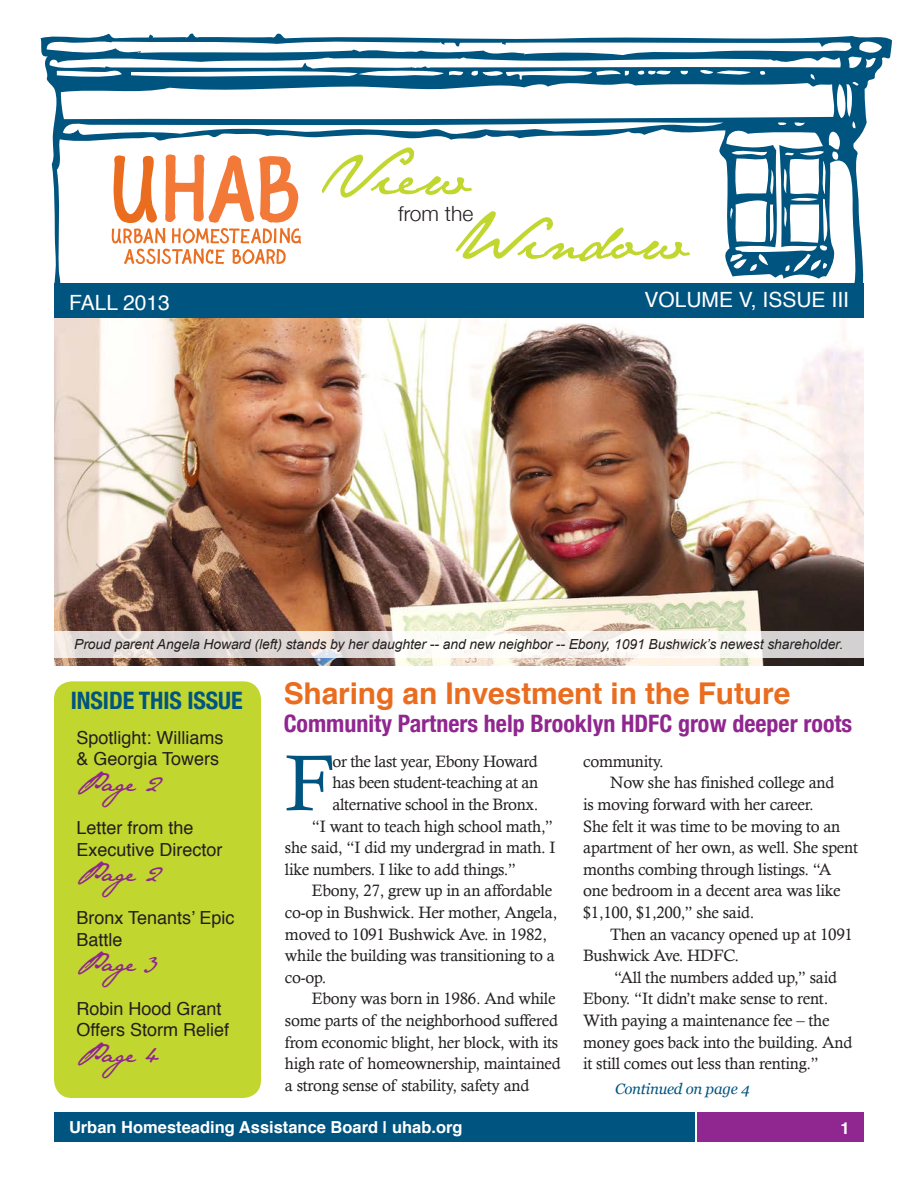
<style>
.page{position:relative;width:918px;height:1188px;background:#fff}
.page>*{position:absolute;margin:0;border:0;box-sizing:border-box;transform-origin:0 0}
.Article_Text_Main_1s{font:79.35px "Calisto";color:#005480}
.t1{font:54px "Jane Austen";color:#c1d72f}
.t2{font:700 30px "Helvetica";letter-spacing:-.005em;color:#ea6d1f}
.t3{font:700 condensed 24px "Helvetica Neue";color:#90268f}
.t4{font:24px "Jane Austen";color:#90268f}
.t5{font:700 condensed 24px "Helvetica Neue";letter-spacing:-.005em;color:#005480}
.t6{font:21px "Helvetica";color:#fff}
.t7{font:300 21px "Helvetica Neue";color:#231f20}
.t8{font:18px/21.6px "Helvetica";color:#231f20}
.Article_Text_Main{font:16.5px/21.6px "Calisto";letter-spacing:-.015em;color:#231f20}
.Article_Text_Main_1s-2{font:16.5px/21.6px "Calisto";letter-spacing:-.025em;color:#231f20;text-align:justify}
.t9{font:700 16.5px "Helvetica";color:#fff}
.Cont{font:italic 15px "Georgia";letter-spacing:-.015em;color:#005480}
.t10{font:italic 13.8px "Arial";letter-spacing:-.005em;color:#231f20}
</style>
<div class="page">
<img style="left:54px;top:318px;width:810px;height:347px">
<svg style="left:40px;top:33px;width:852px;height:251px"></svg>
<div style="left:54px;top:681px;width:207px;height:417px;background:#c1d72f;border-radius:18px"></div>
<div style="left:54px;top:284px;width:810px;height:34px;background:#005480"></div>
<div style="left:54px;top:1112px;width:641px;height:30px;background:#005480"></div>
<div style="left:697px;top:1112px;width:167px;height:30px;background:#90268f"></div>
<svg style="left:54px;top:631px;width:810px;height:27px"></svg>
<svg style="left:112px;top:154px;width:189px;height:110px"></svg>
<p class="t1" style="left:322px;top:144px;width:150px">View</p>
<p class="t7" style="left:398px;top:197px;width:77px">from the</p>
<p class="t1" style="left:453px;top:208px;width:236px">Window</p>
<p class="t6" style="left:69px;top:286px;width:102px">FALL 2013</p>
<p class="t6" style="left:644px;top:283px;width:206px">VOLUME V, ISSUE III</p>
<p class="t10" style="left:74px;top:635px;width:770px">Proud parent Angela Howard (left) stands by her daughter -- and new neighbor -- Ebony, 1091 Bushwick’s newest shareholder.</p>
<p class="t5" style="left:71px;top:680px;width:173px">INSIDE THIS ISSUE</p>
<p class="t8" style="left:76px;top:727px;width:149px">Spotlight: Williams &amp; Georgia Towers</p>
<p class="t4" style="left:76px;top:769px;width:86px">Page 2</p>
<p class="t8" style="left:76px;top:817px;width:148px">Letter from the<br>Executive Director</p>
<p class="t4" style="left:76px;top:859px;width:86px">Page 2</p>
<p class="t8" style="left:76px;top:908px;width:160px">Bronx Tenants’ Epic<br>Battle</p>
<p class="t4" style="left:76px;top:949px;width:82px">Page 3</p>
<p class="t8" style="left:76px;top:998px;width:154px">Robin Hood Grant<br>Offers Storm Relief</p>
<p class="t4" style="left:76px;top:1039px;width:83px">Page 4</p>
<p class="t2" style="left:284px;top:669px;width:508px">Sharing an Investment in the Future</p>
<p class="t3" style="left:284px;top:704px;width:570px">Community Partners help Brooklyn HDFC grow deeper roots</p>
<p class="Article_Text_Main_1s" style="left:285px;top:737px;width:51px">F</p>
<p class="Article_Text_Main_1s-2" style="left:333px;top:750px;width:207px">or the last year, Ebony Howard has been student-teaching at an alternative school in the Bronx.</p>
<p class="Article_Text_Main" style="left:285px;top:815px;width:272px;text-indent:27px">“I want to teach high school math,” she said, “I did my undergrad in math. I like numbers. I like to add things.”</p>
<p class="Article_Text_Main" style="left:285px;top:880px;width:274px;text-indent:27px">Ebony, 27, grew up in an affordable co-op in Bushwick. Her mother, Angela, moved to 1091 Bushwick Ave. in 1982, while the building was transitioning to a co-op.</p>
<p class="Article_Text_Main" style="left:285px;top:988px;width:277px;text-indent:27px">Ebony was born in 1986. And while some parts of the neighborhood suffered from economic blight, her block, with its high rate of homeownership, maintained a strong sense of stability, safety and</p>
<p class="Article_Text_Main" style="left:583px;top:750px;width:82px">community.</p>
<p class="Article_Text_Main" style="left:583px;top:772px;width:276px;text-indent:27px">Now she has finished college and<br>is moving forward with her career.<br>She felt it was time to be moving to an apartment of her own, as well. She spent months combing through listings. “A one bedroom in a decent area was like $1,100, $1,200,” she said.</p>
<p class="Article_Text_Main" style="left:583px;top:923px;width:271px;text-indent:27px">Then an vacancy opened up at 1091<br>Bushwick Ave. HDFC.</p>
<p class="Article_Text_Main" style="left:583px;top:966px;width:271px;text-indent:31px">“All the numbers added up,” said Ebony. “It didn’t make sense to rent.<br>With paying a maintenance fee – the money goes back into the building. And it still comes out less than renting.”</p>
<p class="Cont" style="left:615px;top:1080px;width:136px">Continued on page 4</p>
<p class="t9" style="left:69px;top:1114px;width:395px">Urban Homesteading Assistance Board | uhab.org</p>
<p class="t9" style="left:840px;top:1114px;width:11px">1</p>
</div>
